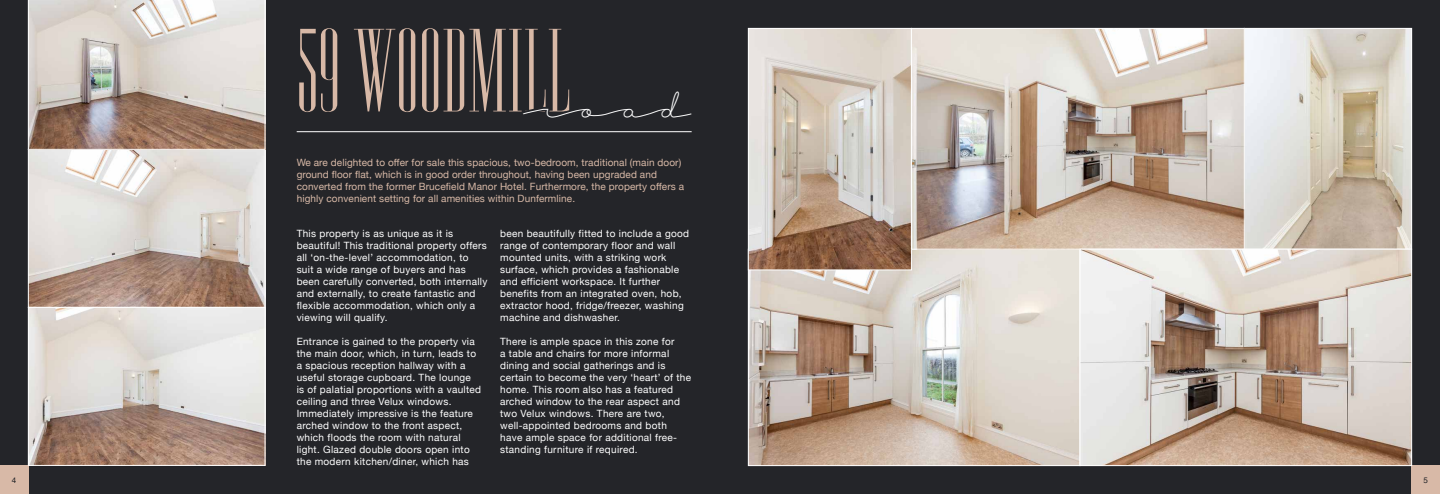
<style>
.page{position:relative;width:1440px;height:494px;background:#fff}
.page>*{position:absolute;margin:0;border:0;box-sizing:border-box;transform-origin:0 0}
.t1{font:106.3px "Edition";color:#d8b9a7}
.t2{font:21.8px "Bacana";color:#fff}
.t3{font:10px/12px "Helvetica Neue";letter-spacing:.03em;color:#fff}
.t4{font:10px/12px "Helvetica Neue";letter-spacing:.01em;color:#d8b9a7}
.t5{font:8px "Helvetica";color:#242529}
</style>
<div class="page">
<div style="left:0;top:0;width:1440px;height:493px;background:#242529"></div>
<div style="left:0;top:465px;width:28px;height:28px;background:#d8b9a7"></div>
<div style="left:1412px;top:465px;width:28px;height:28px;background:#d8b9a7"></div>
<img style="left:30px;top:151px;width:234px;height:312px">
<div style="left:28px;top:149px;width:238px;height:158px;border:1px solid #fff"></div>
<div style="left:28px;top:306px;width:238px;height:159px;border:1px solid #fff"></div>
<svg style="left:28px;top:0;width:238px;height:150px;background:#c6b9b1"></svg>
<hr style="left:297px;top:131px;width:395px;height:1px;background:#fff">
<svg style="left:519px;top:131px;width:173px;height:2px"></svg>
<img style="left:750px;top:250px;width:660px;height:213px">
<div style="left:748px;top:248px;width:332px;height:217px;border:1px solid #fff"></div>
<img style="left:750px;top:30px;width:160px;height:238px">
<div style="left:748px;top:28px;width:164px;height:242px;border:1px solid #fff"></div>
<img style="left:1246px;top:30px;width:164px;height:217px">
<div style="left:1244px;top:28px;width:168px;height:221px;border:1px solid #fff"></div>
<svg style="left:913px;top:30px;width:330px;height:217px;background:#c8baae"></svg>
<div style="left:911px;top:28px;width:334px;height:221px;border:1px solid #fff"></div>
<div style="left:1080px;top:248px;width:332px;height:217px;border:1px solid #fff"></div>
<h1 class="t1" style="left:297px;top:12px;width:275px">59 WOODMILL</h1>
<h2 class="t2" style="left:523px;top:96px;width:170px">ROAD</h2>
<p class="t4" style="left:297px;top:157px;width:389px">We are delighted to offer for sale this spacious, two-bedroom, traditional (main door) ground floor flat, which is in good order throughout, having been upgraded and converted from the former Brucefield Manor Hotel. Furthermore, the property offers a highly convenient setting for all amenities within Dunfermline.</p>
<p class="t3" style="left:297px;top:227px;width:192px">This property is as unique as it is beautiful! This traditional property offers all ‘on-the-level’ accommodation, to suit a wide range of buyers and has been carefully converted, both internally and externally, to create fantastic and flexible accommodation, which only a viewing will qualify.</p>
<p class="t3" style="left:297px;top:335px;width:186px">Entrance is gained to the property via the main door, which, in turn, leads to a spacious reception hallway with a useful storage cupboard. The lounge<br>is of palatial proportions with a vaulted ceiling and three Velux windows.<br>Immediately impressive is the feature arched window to the front aspect, which floods the room with natural light. Glazed double doors open into the modern kitchen/diner, which has</p>
<p class="t3" style="left:500px;top:227px;width:190px">been beautifully fitted to include a good range of contemporary floor and wall mounted units, with a striking work surface, which provides a fashionable and efficient workspace. It further benefits from an integrated oven, hob, extractor hood, fridge/freezer, washing machine and dishwasher.</p>
<p class="t3" style="left:500px;top:335px;width:192px">There is ample space in this zone for<br>a table and chairs for more informal dining and social gatherings and is certain to become the very ‘heart’ of the home. This room also has a featured arched window to the rear aspect and two Velux windows. There are two, well-appointed bedrooms and both have ample space for additional free&shy;standing furniture if required.</p>
<p class="t5" style="left:12px;top:473px;width:6px">4</p>
<p class="t5" style="left:1424px;top:473px;width:6px">5</p>
</div>
